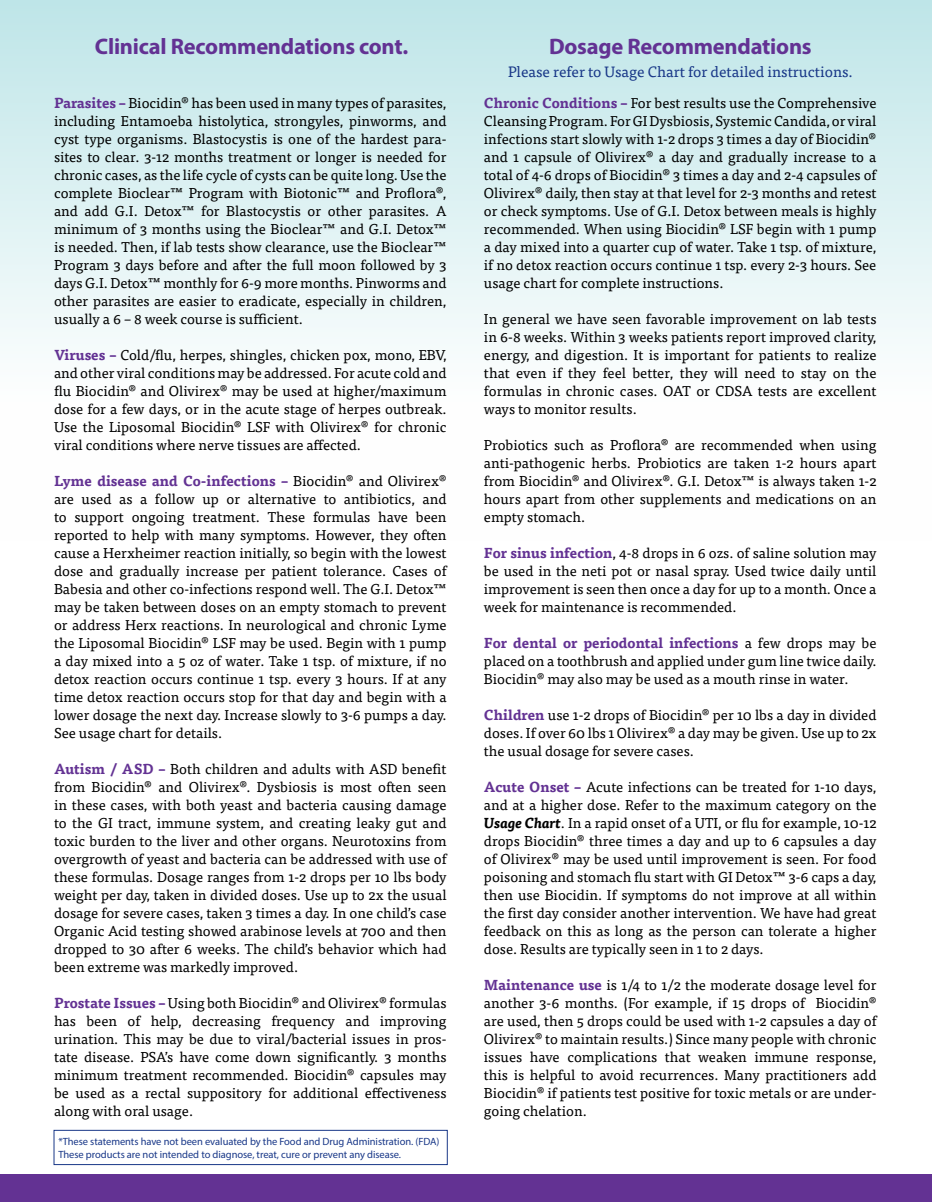
<style>
.page{position:relative;width:932px;height:1202px;background:#fff}
.page>*{position:absolute;margin:0;border:0;box-sizing:border-box;transform-origin:0 0}
.Headline_2{font:700 22.5px "Myriad Pro";letter-spacing:-.01em;color:#633293}
.P1{font:15px "Tisa Pro";color:#193888}
.P1-2{font:14.25px/18px "Tisa Pro";color:#000;text-align:justify}
.t1{font:10.5px "Myriad Pro";letter-spacing:-.005em;color:#193888}
.s1{font-weight:700;color:#633293}
.s2{font-weight:700;font-style:italic}
</style>
<div class="page">
<div style="left:0;top:0;width:932px;height:540px;background:linear-gradient(to bottom,#c2e7e9,#fff)"></div>
<div style="left:54px;top:1130px;width:393px;height:34px;border:1px solid #193888"></div>
<div style="left:0;top:1174px;width:932px;height:28px;background:#633293"></div>
<p class="Headline_2" style="left:95px;top:32px;width:315px">Clinical Recommendations cont.</p>
<p class="P1-2" style="left:54px;top:93px;width:394px"><span class="s1">Parasites –</span> Biocidin® has been used in many types of parasites, including Entamoeba histolytica, strongyles, pinworms, and cyst type organisms. Blastocystis is one of the hardest para&shy;sites to clear. 3-12 months treatment or longer is needed for chronic cases, as the life cycle of cysts can be quite long. Use the complete Bioclear™ Program with Biotonic™ and Proflora®, and add G.I. Detox™ for Blastocystis or other parasites. A minimum of 3 months using the Bioclear™ and G.I. Detox™ is needed. Then, if lab tests show clearance, use the Bioclear™ Program 3 days before and after the full moon followed by 3 days G.I. Detox™ monthly for 6-9 more months. Pinworms and other parasites are easier to eradicate, especially in children, usually a 6 – 8 week course is sufficient.</p>
<p class="P1-2" style="left:54px;top:345px;width:394px"><span class="s1">Viruses –</span> Cold/flu, herpes, shingles, chicken pox, mono, EBV, and other viral conditions may be addressed. For acute cold and flu Biocidin® and Olivirex® may be used at higher/maximum dose for a few days, or in the acute stage of herpes outbreak.<br>Use the Liposomal Biocidin® LSF with Olivirex® for chronic viral conditions where nerve tissues are affected.</p>
<p class="P1-2" style="left:54px;top:471px;width:394px"><span class="s1">Lyme disease and Co-infections –</span> Biocidin® and Olivirex® are used as a follow up or alternative to antibiotics, and to support ongoing treatment. These formulas have been reported to help with many symptoms. However, they often cause a Herxheimer reaction initially, so begin with the lowest dose and gradually increase per patient tolerance. Cases of Babesia and other co-infections respond well. The G.I. Detox™ may be taken between doses on an empty stomach to prevent or address Herx reactions. In neurological and chronic Lyme the Liposomal Biocidin® LSF may be used. Begin with 1 pump a day mixed into a 5 oz of water. Take 1 tsp. of mixture, if no detox reaction occurs continue 1 tsp. every 3 hours. If at any time detox reaction occurs stop for that day and begin with a lower dosage the next day. Increase slowly to 3-6 pumps a day.<br>See usage chart for details.</p>
<p class="P1-2" style="left:54px;top:759px;width:394px"><span class="s1">Autism / ASD –</span> Both children and adults with ASD benefit from Biocidin® and Olivirex®. Dysbiosis is most often seen in these cases, with both yeast and bacteria causing damage to the GI tract, immune system, and creating leaky gut and toxic burden to the liver and other organs. Neurotoxins from overgrowth of yeast and bacteria can be addressed with use of these formulas. Dosage ranges from 1-2 drops per 10 lbs body weight per day, taken in divided doses. Use up to 2x the usual dosage for severe cases, taken 3 times a day. In one child’s case Organic Acid testing showed arabinose levels at 700 and then dropped to 30 after 6 weeks. The child’s behavior which had been extreme was markedly improved.</p>
<p class="P1-2" style="left:54px;top:993px;width:394px"><span class="s1">Prostate Issues –</span> Using both Biocidin® and Olivirex® formulas has been of help, decreasing frequency and improving urination. This may be due to viral/bacterial issues in pros&shy;tate disease. PSA’s have come down significantly. 3 months minimum treatment recommended. Biocidin® capsules may be used as a rectal suppository for additional effectiveness along with oral usage.</p>
<p class="t1" style="left:58px;top:1135px;width:382px">*These statements have not been evaluated by the Food and Drug Administration. (FDA)</p>
<p class="t1" style="left:58px;top:1148px;width:344px">These products are not intended to diagnose, treat, cure or prevent any disease.</p>
<p class="Headline_2" style="left:549px;top:32px;width:264px">Dosage Recommendations</p>
<p class="P1-2" style="left:484px;top:93px;width:394px"><span class="s1">Chronic Conditions –</span> For best results use the Comprehensive Cleansing Program. For GI Dysbiosis, Systemic Candida, or viral infections start slowly with 1-2 drops 3 times a day of Biocidin® and 1 capsule of Olivirex® a day and gradually increase to a total of 4-6 drops of Biocidin® 3 times a day and 2-4 capsules of Olivirex® daily, then stay at that level for 2-3 months and retest or check symptoms. Use of G.I. Detox between meals is highly recommended. When using Biocidin® LSF begin with 1 pump a day mixed into a quarter cup of water. Take 1 tsp. of mixture, if no detox reaction occurs continue 1 tsp. every 2-3 hours. See usage chart for complete instructions.</p>
<p class="P1-2" style="left:484px;top:309px;width:394px">In general we have seen favorable improvement on lab tests in 6-8 weeks. Within 3 weeks patients report improved clarity, energy, and digestion. It is important for patients to realize that even if they feel better, they will need to stay on the formulas in chronic cases. OAT or CDSA tests are excellent ways to monitor results.</p>
<p class="P1-2" style="left:484px;top:435px;width:394px">Probiotics such as Proflora® are recommended when using anti-pathogenic herbs. Probiotics are taken 1-2 hours apart from Biocidin® and Olivirex®. G.I. Detox™ is always taken 1-2 hours apart from other supplements and medications on an empty stomach.</p>
<p class="P1-2" style="left:484px;top:543px;width:394px"><span class="s1">For sinus infection</span>, 4-8 drops in 6 ozs. of saline solution may be used in the neti pot or nasal spray. Used twice daily until improvement is seen then once a day for up to a month. Once a week for maintenance is recommended.</p>
<p class="P1-2" style="left:484px;top:633px;width:394px"><span class="s1">For dental or periodontal infections</span> a few drops may be placed on a toothbrush and applied under gum line twice daily.<br>Biocidin® may also may be used as a mouth rinse in water.</p>
<p class="P1-2" style="left:484px;top:705px;width:394px"><span class="s1">Children</span> use 1-2 drops of Biocidin® per 10 lbs a day in divided doses. If over 60 lbs 1 Olivirex® a day may be given. Use up to 2x the usual dosage for severe cases.</p>
<p class="P1-2" style="left:484px;top:777px;width:394px"><span class="s1">Acute Onset –</span> Acute infections can be treated for 1-10 days, and at a higher dose. Refer to the maximum category on the <span class="s2">Usage Chart</span>. In a rapid onset of a UTI, or flu for example, 10-12 drops Biocidin® three times a day and up to 6 capsules a day of Olivirex® may be used until improvement is seen. For food poisoning and stomach flu start with GI Detox™ 3-6 caps a day, then use Biocidin. If symptoms do not improve at all within the first day consider another intervention. We have had great feedback on this as long as the person can tolerate a higher dose. Results are typically seen in 1 to 2 days.</p>
<p class="P1-2" style="left:484px;top:975px;width:394px"><span class="s1">Maintenance use</span> is 1/4 to 1/2 the moderate dosage level for another 3-6 months. (For example, if 15 drops of Biocidin® are used, then 5 drops could be used with 1-2 capsules a day of Olivirex® to maintain results.) Since many people with chronic issues have complications that weaken immune response, this is helpful to avoid recurrences. Many practitioners add Biocidin® if patients test positive for toxic metals or are under&shy;going chelation.</p>
<p class="P1" style="left:508px;top:61px;width:346px">Please refer to Usage Chart for detailed instructions.</p>
</div>
